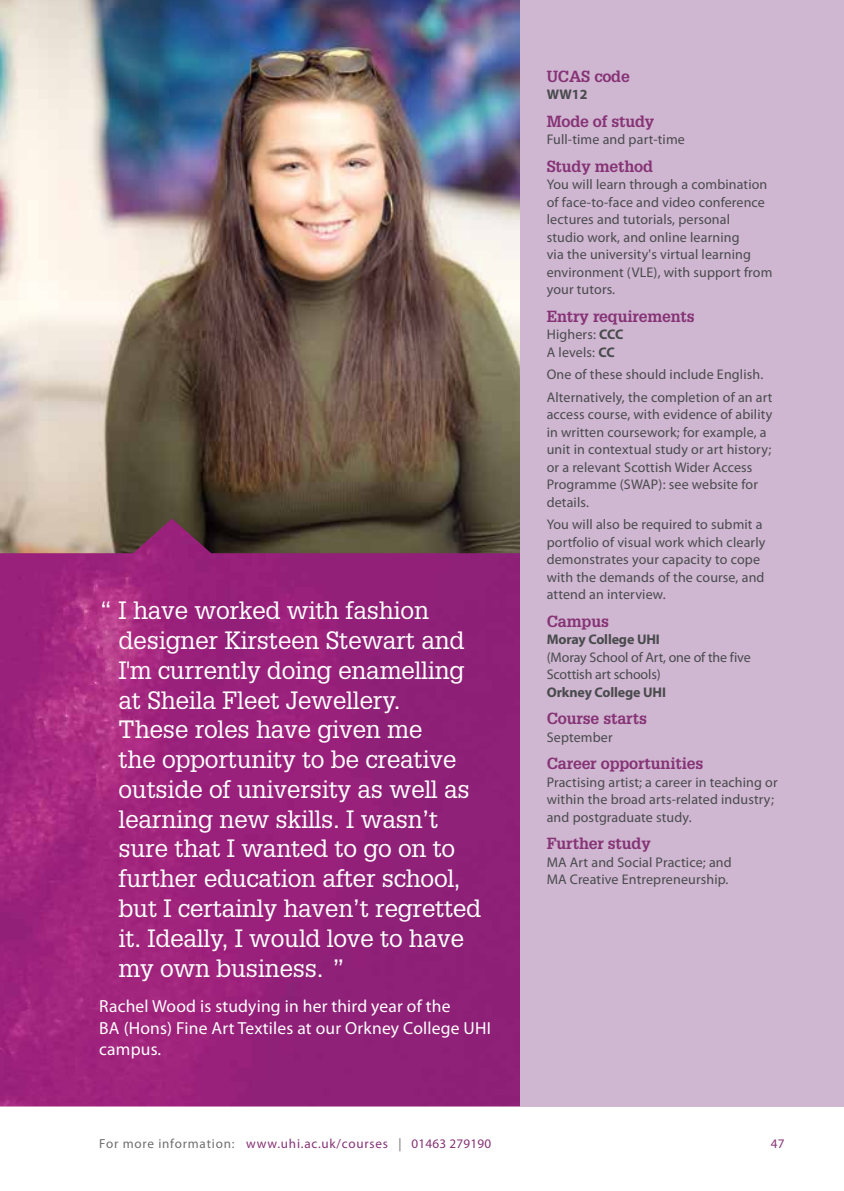
<style>
.page{position:relative;width:844px;height:1191px;background:#fff}
.page>*{position:absolute;margin:0;border:0;box-sizing:border-box;transform-origin:0 0}
.t1{font:24.5px/29.8px "Glypha";letter-spacing:-.01em;color:#fff}
.t2{font:17.5px/21px "Myriad Pro";letter-spacing:.01em;color:#fff}
.t3{font:700 15.75px "Glypha";letter-spacing:-.01em;color:#863375}
.t4{font:14px/17.5px "Myriad Pro";letter-spacing:.01em;color:#494b4d}
.t5{font:14px/17.5px "Myriad Pro";letter-spacing:-.01em;color:#494b4d}
.t6{font:700 14px "Myriad Pro";letter-spacing:-.01em;color:#494b4d}
.t7{font:13.12px "Myriad Pro";letter-spacing:.06em;color:#863375}
.s1{font-weight:700}
.s2{color:#706f6f}
</style>
<div class="page">
<img style="left:0;top:0;width:520px;height:518px">
<img style="left:0;top:518px;width:520px;height:588px">
<div style="left:520px;top:0;width:323px;height:1106px;background:#cfb6d1"></div>
<p class="t1" style="left:118px;top:595px;width:364px;text-indent:-19px">“ I have worked with fashion designer Kirsteen Stewart and<br>I'm currently doing enamelling at Sheila Fleet Jewellery.<br>These roles have given me<br>the opportunity to be creative outside of university as well as learning new skills. I wasn’t sure that I wanted to go on to further education after school, but I certainly haven’t regretted it. Ideally, I would love to have my own business. ”</p>
<p class="t2" style="left:99px;top:995px;width:393px">Rachel Wood is studying in her third year of the<br>BA (Hons) Fine Art Textiles at our Orkney College UHI campus.</p>
<p class="t3" style="left:546px;top:66px;width:85px">UCAS code</p>
<p class="t6" style="left:546px;top:86px;width:42px">WW12</p>
<p class="t3" style="left:546px;top:111px;width:109px">Mode of study</p>
<p class="t4" style="left:546px;top:131px;width:140px">Full-time and part-time</p>
<p class="t3" style="left:546px;top:156px;width:108px">Study method</p>
<p class="t4" style="left:546px;top:176px;width:227px">You will learn through a combination of face-to-face and video conference lectures and tutorials, personal<br>studio work, and online learning<br>via the university's virtual learning environment (VLE), with support from your tutors.</p>
<p class="t3" style="left:546px;top:306px;width:149px">Entry requirements</p>
<p class="t4" style="left:546px;top:325px;width:78px">Highers: <span class="s1">CCC<br></span>A levels: <span class="s1">CC</span></p>
<p class="t4" style="left:546px;top:363px;width:227px;line-height:22.4px">One of these should include English.<br>Alternatively, the completion of an art</p>
<p class="t4" style="left:546px;top:405px;width:227px">access course, with evidence of ability in written coursework; for example, a unit in contextual study or art history; or a relevant Scottish Wider Access<br>Programme (SWAP): see website for details.</p>
<p class="t4" style="left:546px;top:515px;width:220px">You will also be required to submit a portfolio of visual work which clearly demonstrates your capacity to cope with the demands of the course, and attend an interview.</p>
<p class="t3" style="left:546px;top:611px;width:64px">Campus</p>
<p class="t6" style="left:546px;top:630px;width:115px">Moray College UHI</p>
<p class="t5" style="left:546px;top:648px;width:205px">(Moray School of Art, one of the five<br>Scottish art schools)</p>
<p class="t6" style="left:546px;top:683px;width:121px">Orkney College UHI</p>
<p class="t3" style="left:546px;top:708px;width:102px">Course starts</p>
<p class="t4" style="left:546px;top:728px;width:67px">September</p>
<p class="t3" style="left:546px;top:753px;width:158px">Career opportunities</p>
<p class="t4" style="left:546px;top:773px;width:232px">Practising artist; a career in teaching or within the broad arts-related industry; and postgraduate study.</p>
<p class="t3" style="left:546px;top:833px;width:105px">Further study</p>
<p class="t4" style="left:546px;top:853px;width:186px">MA Art and Social Practice; and<br>MA Creative Entrepreneurship.</p>
<p class="t7" style="left:99px;top:1135px;width:393px"><span class="s2">For more information:</span> www.uhi.ac.uk/courses <span class="s2">|</span> 01463 279190</p>
<p class="t7" style="left:770px;top:1135px;width:15px">47</p>
</div>
